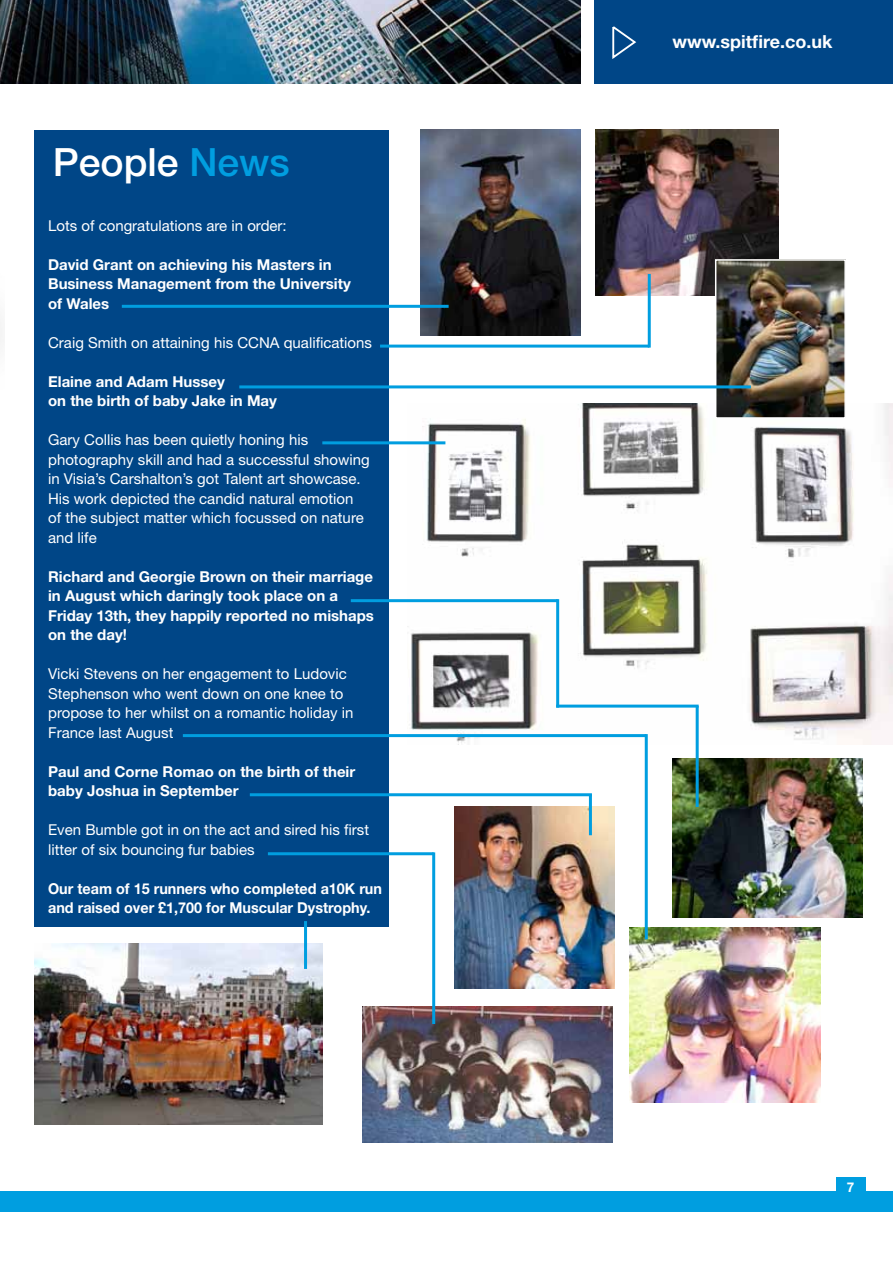
<style>
.page{position:relative;width:893px;height:1263px;background:#fff}
.page>*{position:absolute;margin:0;border:0;box-sizing:border-box;transform-origin:0 0}
.t1{font:500 39px "Helvetica Neue";color:#fff}
.t2{font:700 18px "Helvetica Neue";color:#fff}
.t3{font:15px/19.5px "Helvetica Neue";color:#fff}
.t4{font:700 15px/19.5px "Helvetica Neue";color:#fff}
.t5{font:700 15px/19.5px "Helvetica Neue";color:#fff;scale:.96 1}
.t6{font:700 13.5px "Helvetica Neue";color:#fff}
.s1{color:#009ee0}
</style>
<div class="page">
<div style="left:34px;top:130px;width:354px;height:75px;background:#004687"></div>
<div style="left:34px;top:205px;width:354px;height:722px;background:#004687"></div>
<div style="left:0;top:1191px;width:893px;height:21px;background:#009ee0"></div>
<div style="left:836px;top:1177px;width:30px;height:20px;background:#009ee0"></div>
<div style="left:595px;top:0;width:298px;height:84px;background:#004687"></div>
<svg style="left:612px;top:26px;width:25px;height:33px"></svg>
<img style="left:0;top:0;width:580px;height:84px">
<img style="left:363px;top:1007px;width:249px;height:135px">
<img style="left:421px;top:130px;width:159px;height:205px">
<img style="left:34px;top:943px;width:288px;height:181px">
<img style="left:407px;top:403px;width:486px;height:342px">
<img style="left:0;top:322px;width:2px;height:20px">
<img style="left:454px;top:807px;width:160px;height:181px">
<img style="left:673px;top:758px;width:190px;height:159px">
<hr style="left:322px;top:441px;width:123px;height:3px;background:#009ee0">
<hr style="left:351px;top:599px;width:207px;height:3px;background:#009ee0">
<hr style="left:250px;top:793px;width:342px;height:3px;background:#009ee0">
<hr style="left:183px;top:734px;width:463px;height:3px;background:#009ee0">
<hr style="left:268px;top:852px;width:166px;height:3px;background:#009ee0">
<hr style="left:556px;top:705px;width:143px;height:3px;background:#009ee0">
<hr style="left:122px;top:305px;width:327px;height:3px;background:#009ee0">
<hr style="left:380px;top:345px;width:269px;height:3px;background:#009ee0">
<hr style="left:556px;top:599px;width:3px;height:109px;background:#009ee0">
<hr style="left:589px;top:794px;width:3px;height:41px;background:#009ee0">
<hr style="left:696px;top:706px;width:3px;height:101px;background:#009ee0">
<hr style="left:432px;top:852px;width:3px;height:172px;background:#009ee0">
<hr style="left:304px;top:921px;width:3px;height:48px;background:#009ee0">
<img style="left:596px;top:130px;width:182px;height:165px">
<img style="left:718px;top:262px;width:125px;height:154px">
<div style="left:715px;top:259px;width:131px;height:160px;border:2px solid #fff"></div>
<hr style="left:239px;top:385px;width:512px;height:3px;background:#009ee0">
<hr style="left:648px;top:274px;width:3px;height:74px;background:#009ee0">
<img style="left:629px;top:927px;width:191px;height:176px">
<hr style="left:645px;top:734px;width:3px;height:205px;background:#009ee0">
<h1 class="t1" style="left:53px;top:139px;width:239px">People <span class="s1">News</span></h1>
<p class="t3" style="left:48px;top:215px;width:240px">Lots of congratulations are in order:</p>
<p class="t4" style="left:48px;top:254px;width:304px">David Grant on achieving his Masters in<br>Business Management from the University of Wales</p>
<p class="t3" style="left:48px;top:332px;width:325px">Craig Smith on attaining his CCNA qualifications</p>
<p class="t4" style="left:48px;top:371px;width:230px">Elaine and Adam Hussey<br>on the birth of baby Jake in May</p>
<p class="t3" style="left:48px;top:430px;width:323px">Gary Collis has been quietly honing his photography skill and had a successful showing in Visia’s Carshalton’s got Talent art showcase.<br>His work depicted the candid natural emotion of the subject matter which focussed on nature and life</p>
<p class="t4" style="left:48px;top:566px;width:327px">Richard and Georgie Brown on their marriage in August which daringly took place on a Friday 13th, they happily reported no mishaps on the day!</p>
<p class="t3" style="left:48px;top:664px;width:307px">Vicki Stevens on her engagement to Ludovic Stephenson who went down on one knee to propose to her whilst on a romantic holiday in France last August</p>
<p class="t4" style="left:48px;top:761px;width:309px">Paul and Corne Romao on the birth of their baby Joshua in September</p>
<p class="t3" style="left:48px;top:820px;width:322px">Even Bumble got in on the act and sired his first litter of six bouncing fur babies</p>
<p class="t5" style="left:48px;top:878px;width:349px">Our team of 15 runners who completed a10K run and raised over £1,700 for Muscular Dystrophy.</p>
<p class="t2" style="left:673px;top:31px;width:161px">www.spitfire.co.uk</p>
<p class="t6" style="left:847px;top:1179px;width:9px">7</p>
</div>
